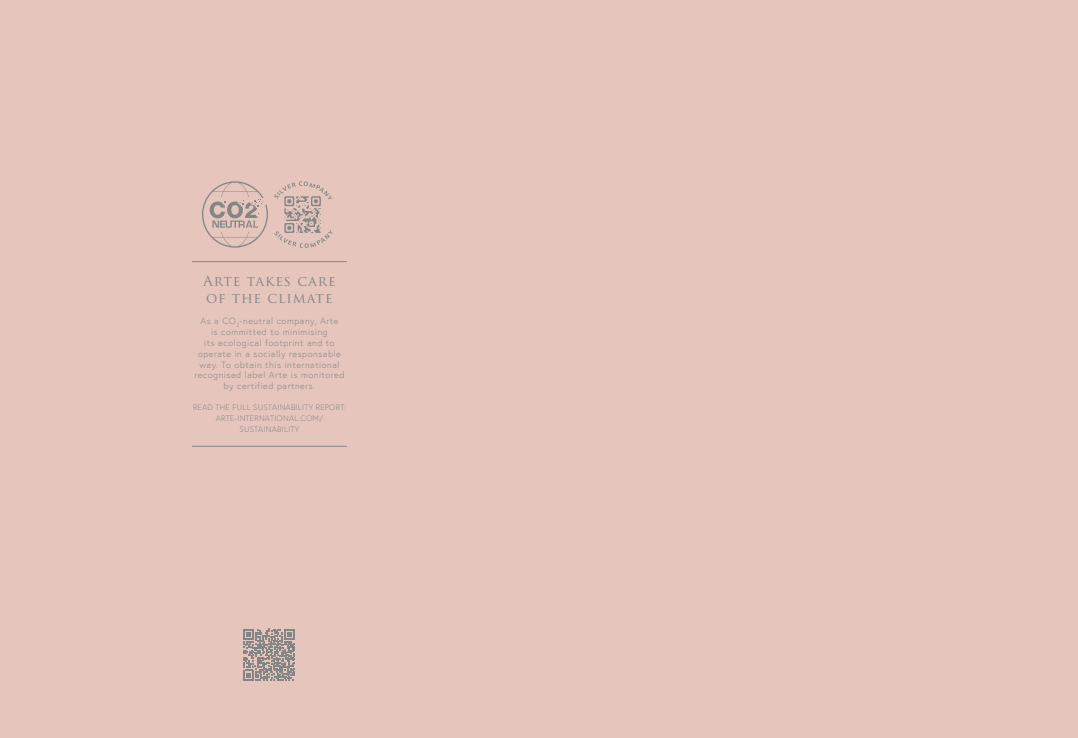
<style>
.page{position:relative;width:1078px;height:738px;background:#fff}
.page>*{position:absolute;margin:0;border:0;box-sizing:border-box;transform-origin:0 0}
.t1{font:14px/16.8px "Trajan Pro";letter-spacing:.06em;color:#848686}
.t2{font:300 9px/10.8px "Europa";letter-spacing:.06em;color:#848686;text-align:center}
.t3{font:300 8px/11px "Europa";letter-spacing:.03em;color:#848686;text-align:center}
</style>
<div class="page">
<div style="left:0;top:0;width:1077px;height:737px;background:#e6c6bc"></div>
<hr style="left:192px;top:261px;width:155px;height:1px;background:#848686">
<hr style="left:192px;top:445px;width:155px;height:1px;background:#848686">
<svg style="left:243px;top:628px;width:52px;height:52px"></svg>
<svg style="left:202px;top:181px;width:66px;height:66px"></svg>
<svg style="left:274px;top:181px;width:58px;height:67px"></svg>
<h1 class="t1" style="left:203px;top:272px;width:134px">Arte takes care of the climate</h1>
<p class="t2" style="left:194px;top:315px;width:152px">As a CO<sub>2</sub>-neutral company, Arte<br>is committed to minimising<br>its ecological footprint and to operate in a socially responsable way. To obtain this international recognised label Arte is monitored by certified partners.</p>
<p class="t3" style="left:193px;top:401px;width:154px">READ THE FULL SUSTAINABILITY REPORT:<br>ARTE-INTERNATIONAL.COM/<br>SUSTAINABILITY</p>
</div>
